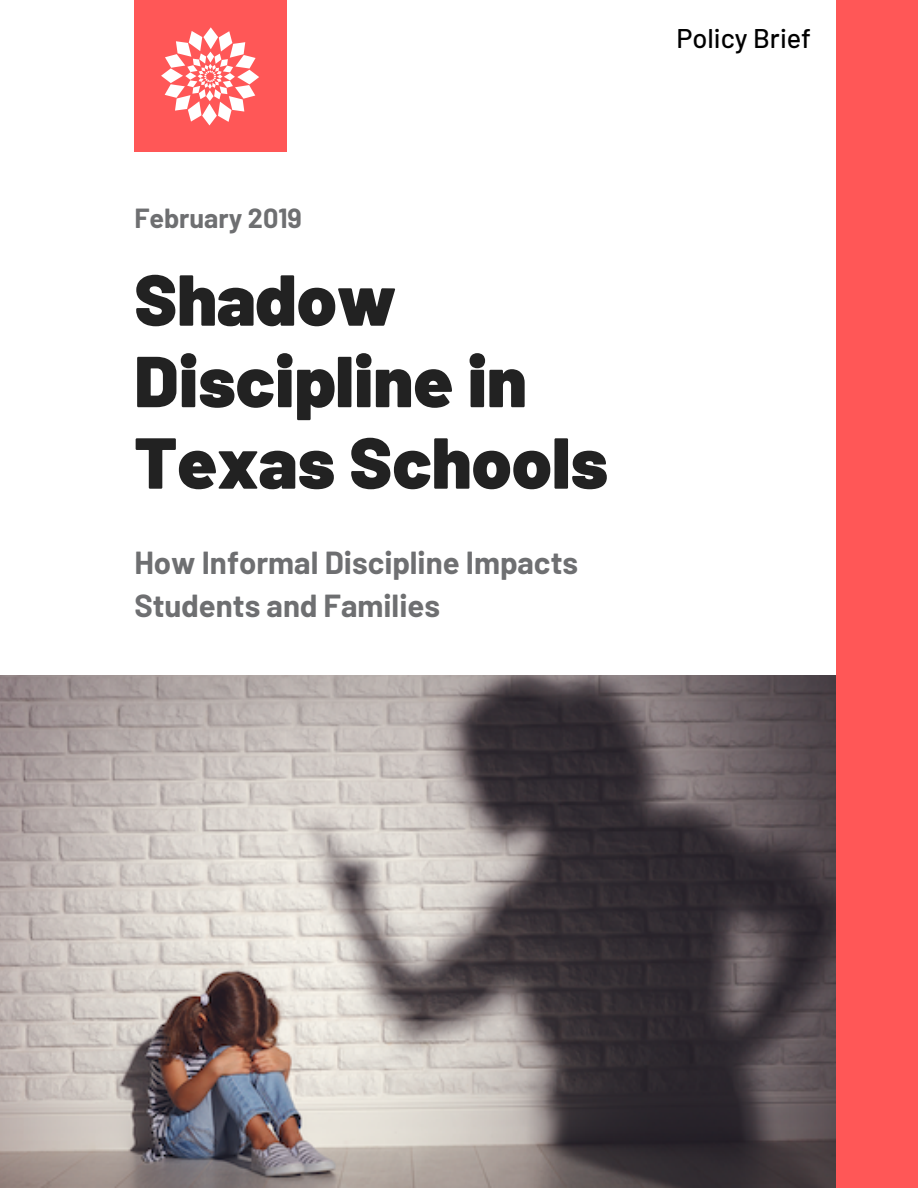
<style>
.page{position:relative;width:918px;height:1188px;background:#fff}
.page>*{position:absolute;margin:0;border:0;box-sizing:border-box;transform-origin:0 0}
.t1{font:900 72px/81.4px "Barlow";color:#222}
.t2{font:700 31.2px/43.3px "Barlow";color:#6e6f71}
.t3{font:700 27px "Barlow";color:#6e6f71}
.t4{font:500 27px "Barlow";color:#000}
</style>
<div class="page">
<img style="left:0;top:675px;width:836px;height:513px">
<div style="left:134px;top:0;width:152px;height:152px;background:#ff5757"></div>
<svg style="left:161px;top:27px;width:98px;height:98px"></svg>
<div style="left:836px;top:0;width:82px;height:1188px;background:#ff5757"></div>
<p class="t3" style="left:134px;top:201px;width:169px">February 2019</p>
<h1 class="t1" style="left:134px;top:256px;width:475px">Shadow<br>Discipline in<br>Texas Schools</h1>
<p class="t2" style="left:134px;top:540px;width:445px">How Informal Discipline Impacts<br>Students and Families</p>
<p class="t4" style="left:676px;top:21px;width:136px">Policy Brief</p>
</div>
